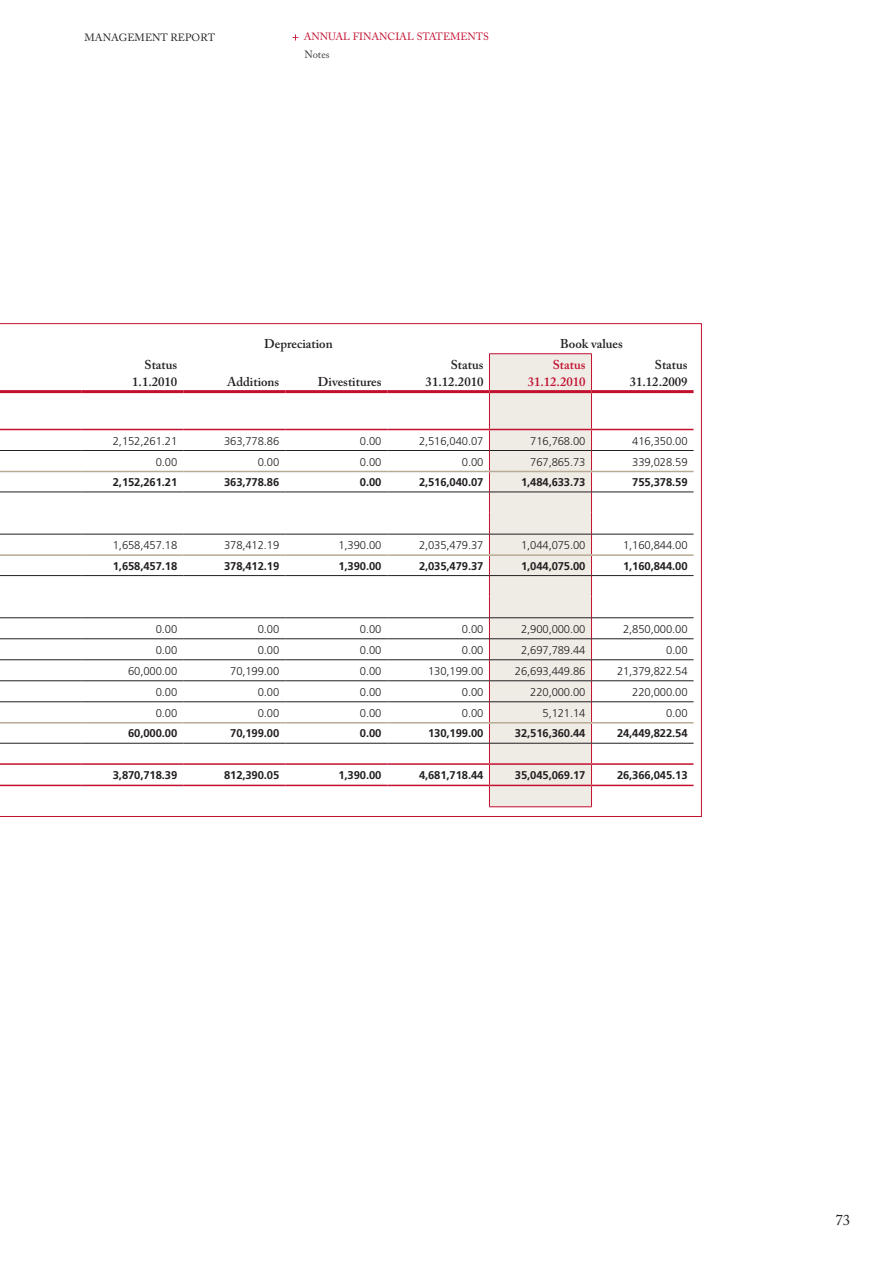
<style>
.page{position:relative;width:893px;height:1263px;background:#fff}
.page>*{position:absolute;margin:0;border:0;box-sizing:border-box;transform-origin:0 0}
.t1{font:15px "Adobe Caslon Pro";color:#231f20}
.t2{font:600 12.75px/16.5px "Adobe Caslon Pro";color:#231f20;text-align:right}
.t3{font:600 12.75px/16.5px "Adobe Caslon Pro";color:#c3102f;text-align:right}
.t4{font:300 11.25px "Frutiger LT";letter-spacing:-.01em;color:#231f20}
.t5{font:700 11.25px "Frutiger LT";letter-spacing:-.01em;color:#231f20}
.t6{font:10.5px "Adobe Caslon Pro";color:#c3102f}
.t7{font:10.5px "Adobe Caslon Pro";color:#231f20}
</style>
<div class="page">
<svg style="left:0;top:323px;width:702px;height:494px"></svg>
<p class="t7" style="left:84px;top:31px;width:132px">MANAGEMENT REPORT</p>
<p class="t6" style="left:304px;top:31px;width:187px">ANNUAL FINANCIAL STATEMENTS</p>
<p class="t7" style="left:304px;top:49px;width:27px">Notes</p>
<p class="t2" style="left:132px;top:356px;width:47px">Status<br>1.1.2010</p>
<p class="t2" style="left:264px;top:335px;width:70px">Depreciation</p>
<p class="t2" style="left:560px;top:335px;width:64px">Book values</p>
<p class="t2" style="left:227px;top:373px;width:54px">Additions</p>
<p class="t2" style="left:318px;top:373px;width:65px">Divestitures</p>
<p class="t2" style="left:426px;top:356px;width:59px">Status<br>31.12.2010</p>
<p class="t3" style="left:528px;top:356px;width:59px">Status<br>31.12.2010</p>
<p class="t2" style="left:630px;top:356px;width:59px">Status<br>31.12.2009</p>
<p class="t4" style="left:113px;top:434px;width:66px">2,152,261.21</p>
<p class="t4" style="left:224px;top:434px;width:57px">363,778.86</p>
<p class="t4" style="left:360px;top:434px;width:23px">0.00</p>
<p class="t4" style="left:419px;top:434px;width:66px">2,516,040.07</p>
<p class="t4" style="left:530px;top:434px;width:57px">716,768.00</p>
<p class="t4" style="left:632px;top:434px;width:57px">416,350.00</p>
<p class="t4" style="left:156px;top:455px;width:23px">0.00</p>
<p class="t4" style="left:258px;top:455px;width:23px">0.00</p>
<p class="t4" style="left:360px;top:455px;width:23px">0.00</p>
<p class="t4" style="left:462px;top:455px;width:23px">0.00</p>
<p class="t4" style="left:530px;top:455px;width:57px">767,865.73</p>
<p class="t4" style="left:632px;top:455px;width:57px">339,028.59</p>
<p class="t5" style="left:113px;top:475px;width:66px">2,152,261.21</p>
<p class="t5" style="left:224px;top:475px;width:57px">363,778.86</p>
<p class="t5" style="left:360px;top:475px;width:23px">0.00</p>
<p class="t5" style="left:419px;top:475px;width:66px">2,516,040.07</p>
<p class="t5" style="left:521px;top:475px;width:66px">1,484,633.73</p>
<p class="t5" style="left:632px;top:475px;width:57px">755,378.59</p>
<p class="t4" style="left:113px;top:539px;width:66px">1,658,457.18</p>
<p class="t4" style="left:224px;top:539px;width:57px">378,412.19</p>
<p class="t4" style="left:338px;top:539px;width:44px">1,390.00</p>
<p class="t4" style="left:419px;top:539px;width:66px">2,035,479.37</p>
<p class="t4" style="left:521px;top:539px;width:66px">1,044,075.00</p>
<p class="t4" style="left:623px;top:539px;width:66px">1,160,844.00</p>
<p class="t5" style="left:113px;top:559px;width:66px">1,658,457.18</p>
<p class="t5" style="left:224px;top:559px;width:57px">378,412.19</p>
<p class="t5" style="left:338px;top:559px;width:44px">1,390.00</p>
<p class="t5" style="left:419px;top:559px;width:66px">2,035,479.37</p>
<p class="t5" style="left:521px;top:559px;width:66px">1,044,075.00</p>
<p class="t5" style="left:623px;top:559px;width:66px">1,160,844.00</p>
<p class="t4" style="left:156px;top:622px;width:23px">0.00</p>
<p class="t4" style="left:258px;top:622px;width:23px">0.00</p>
<p class="t4" style="left:360px;top:622px;width:23px">0.00</p>
<p class="t4" style="left:462px;top:622px;width:23px">0.00</p>
<p class="t4" style="left:521px;top:622px;width:66px">2,900,000.00</p>
<p class="t4" style="left:623px;top:622px;width:66px">2,850,000.00</p>
<p class="t4" style="left:156px;top:643px;width:23px">0.00</p>
<p class="t4" style="left:258px;top:643px;width:23px">0.00</p>
<p class="t4" style="left:360px;top:643px;width:23px">0.00</p>
<p class="t4" style="left:462px;top:643px;width:23px">0.00</p>
<p class="t4" style="left:521px;top:643px;width:66px">2,697,789.44</p>
<p class="t4" style="left:666px;top:643px;width:23px">0.00</p>
<p class="t4" style="left:128px;top:664px;width:51px">60,000.00</p>
<p class="t4" style="left:230px;top:664px;width:51px">70,199.00</p>
<p class="t4" style="left:360px;top:664px;width:23px">0.00</p>
<p class="t4" style="left:428px;top:664px;width:57px">130,199.00</p>
<p class="t4" style="left:515px;top:664px;width:72px">26,693,449.86</p>
<p class="t4" style="left:617px;top:664px;width:72px">21,379,822.54</p>
<p class="t4" style="left:156px;top:685px;width:23px">0.00</p>
<p class="t4" style="left:258px;top:685px;width:23px">0.00</p>
<p class="t4" style="left:360px;top:685px;width:23px">0.00</p>
<p class="t4" style="left:462px;top:685px;width:23px">0.00</p>
<p class="t4" style="left:530px;top:685px;width:57px">220,000.00</p>
<p class="t4" style="left:632px;top:685px;width:57px">220,000.00</p>
<p class="t4" style="left:156px;top:706px;width:23px">0.00</p>
<p class="t4" style="left:258px;top:706px;width:23px">0.00</p>
<p class="t4" style="left:360px;top:706px;width:23px">0.00</p>
<p class="t4" style="left:462px;top:706px;width:23px">0.00</p>
<p class="t4" style="left:542px;top:706px;width:44px">5,121.14</p>
<p class="t4" style="left:666px;top:706px;width:23px">0.00</p>
<p class="t5" style="left:128px;top:727px;width:51px">60,000.00</p>
<p class="t5" style="left:230px;top:727px;width:51px">70,199.00</p>
<p class="t5" style="left:360px;top:727px;width:23px">0.00</p>
<p class="t5" style="left:428px;top:727px;width:57px">130,199.00</p>
<p class="t5" style="left:515px;top:727px;width:72px">32,516,360.44</p>
<p class="t5" style="left:617px;top:727px;width:72px">24,449,822.54</p>
<p class="t5" style="left:113px;top:769px;width:66px">3,870,718.39</p>
<p class="t5" style="left:224px;top:769px;width:57px">812,390.05</p>
<p class="t5" style="left:338px;top:769px;width:44px">1,390.00</p>
<p class="t5" style="left:419px;top:769px;width:66px">4,681,718.44</p>
<p class="t5" style="left:515px;top:769px;width:72px">35,045,069.17</p>
<p class="t5" style="left:617px;top:769px;width:72px">26,366,045.13</p>
<h1 class="t1" style="left:835px;top:1211px;width:16px">73</h1>
</div>
